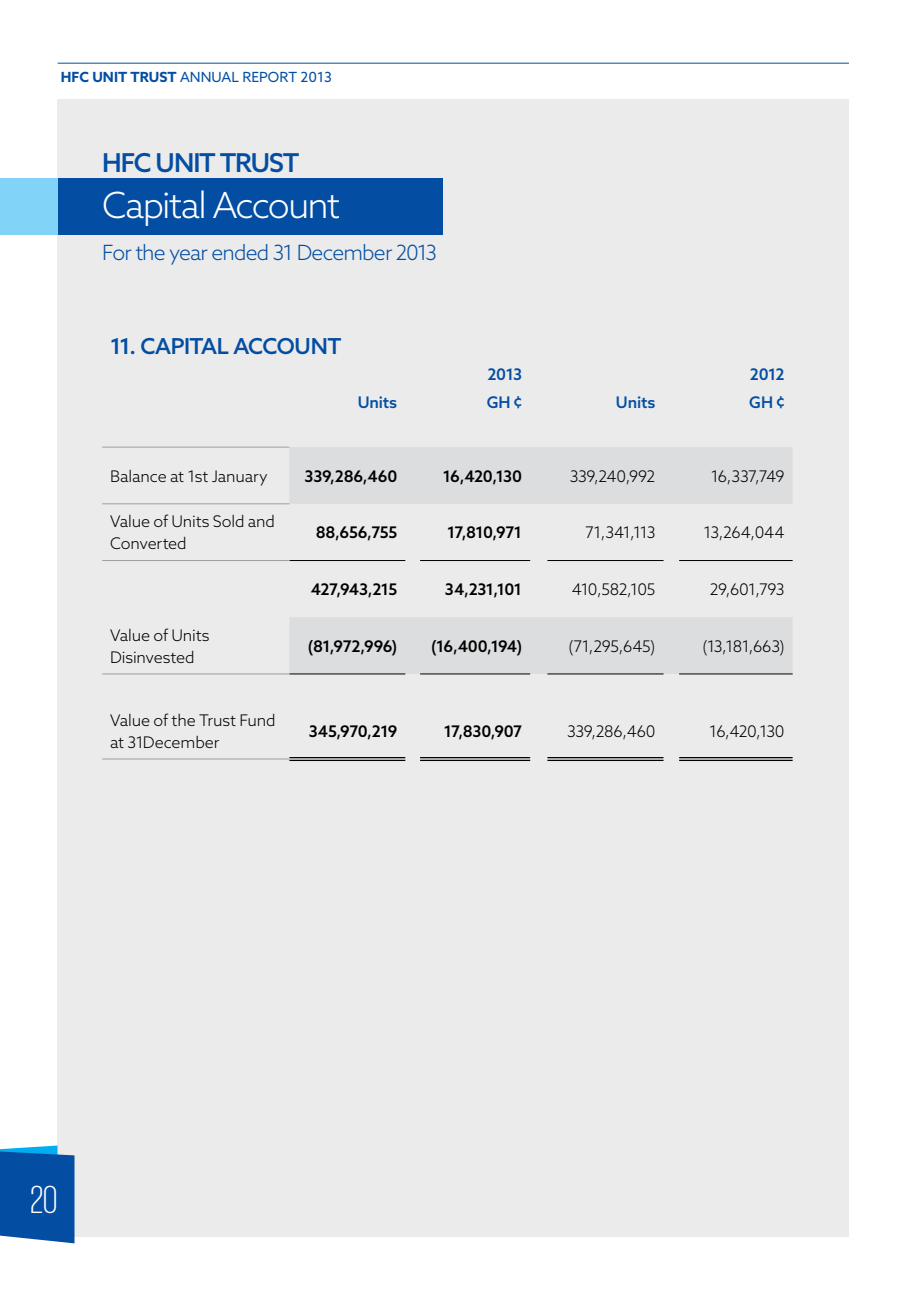
<style>
.page{position:relative;width:908px;height:1293px;background:#fff}
.page>*{position:absolute;margin:0;border:0;box-sizing:border-box;transform-origin:0 0}
.t1{font:300 40px "Giorgio Sans";color:#fff}
.t2{font:300 36px "Azo Sans";letter-spacing:-.05em;color:#fff}
.t3{font:500 26px "Azo Sans";letter-spacing:-.045em;color:#034ea2}
.t4{font:500 22px "Azo Sans";letter-spacing:-.025em;color:#034ea2}
.t5{font:300 21px "Azo Sans";letter-spacing:-.04em;color:#034ea2}
.t6{font:300 16px/22px "Azo Sans";letter-spacing:-.015em;color:#000}
.t7{font:500 16px "Azo Sans";letter-spacing:-.025em;color:#000}
.t8{font:500 16px "Azo Sans";letter-spacing:-.01em;color:#034ea2}
.t9{font:300 16px "Azo Sans";letter-spacing:-.045em;color:#000}
.t10{font:700 14px "Azo Sans";color:#034ea2}
.t11{font:14px "Azo Sans";color:#034ea2}
.s1{font-weight:400}
</style>
<div class="page">
<div style="left:58px;top:99px;width:790px;height:1137px;background:#ebebec"></div>
<svg style="left:0;top:1145px;width:74px;height:98px;background:#155fac"></svg>
<hr style="left:58px;top:63px;width:790px;height:1px;background:#034ea2">
<div style="left:58px;top:179px;width:384px;height:56px;background:#034ea2"></div>
<div style="left:0;top:179px;width:58px;height:56px;background:#81d4f7"></div>
<svg style="left:289px;top:447px;width:503px;height:227px;fill:#dfe0e1"></svg>
<hr style="left:289px;top:757px;width:116px;height:4px;background:#a4a4a4">
<hr style="left:420px;top:757px;width:110px;height:4px;background:#a4a4a4">
<hr style="left:547px;top:757px;width:116px;height:4px;background:#a4a4a4">
<hr style="left:678px;top:757px;width:114px;height:4px;background:#a4a4a4">
<hr style="left:289px;top:560px;width:116px;height:1px;background:#000">
<hr style="left:420px;top:560px;width:110px;height:1px;background:#000">
<hr style="left:547px;top:560px;width:116px;height:1px;background:#000">
<hr style="left:678px;top:560px;width:114px;height:1px;background:#000">
<hr style="left:289px;top:757px;width:116px;height:1px;background:#000">
<hr style="left:289px;top:759px;width:116px;height:2px;background:#000">
<hr style="left:420px;top:757px;width:110px;height:1px;background:#000">
<hr style="left:420px;top:759px;width:110px;height:2px;background:#000">
<hr style="left:547px;top:757px;width:116px;height:1px;background:#000">
<hr style="left:547px;top:759px;width:116px;height:2px;background:#000">
<hr style="left:678px;top:757px;width:114px;height:1px;background:#000">
<hr style="left:678px;top:759px;width:114px;height:2px;background:#000">
<hr style="left:289px;top:673px;width:116px;height:1px;background:#000">
<hr style="left:420px;top:673px;width:110px;height:1px;background:#000">
<hr style="left:547px;top:673px;width:116px;height:1px;background:#000">
<hr style="left:678px;top:673px;width:114px;height:1px;background:#000">
<hr style="left:102px;top:446px;width:187px;height:1px;background:#9d9fa2">
<hr style="left:102px;top:503px;width:187px;height:1px;background:#9d9fa2">
<hr style="left:102px;top:560px;width:187px;height:1px;background:#9d9fa2">
<hr style="left:102px;top:673px;width:187px;height:1px;background:#9d9fa2">
<hr style="left:102px;top:758px;width:187px;height:1px;background:#9d9fa2">
<p class="t10" style="left:61px;top:68px;width:140px">HFC UNIT TRUST <span class="s1">ANNU</span></p>
<p class="t11" style="left:221px;top:68px;width:40px">AL REPO</p>
<p class="t11" style="left:279px;top:68px;width:54px">RT 2013</p>
<h3 class="t3" style="left:102px;top:145px;width:199px">HFC UNIT TRUST</h3>
<h2 class="t2" style="left:102px;top:182px;width:239px">Capital Account</h2>
<h3 class="t5" style="left:102px;top:238px;width:336px">For the year ended 31 December 2013</h3>
<h3 class="t4" style="left:110px;top:332px;width:233px">11. CAPITAL ACCOUNT</h3>
<p class="t8" style="left:487px;top:364px;width:36px">2013</p>
<p class="t8" style="left:749px;top:364px;width:36px">2012</p>
<p class="t8" style="left:357px;top:392px;width:41px">Units</p>
<p class="t8" style="left:486px;top:392px;width:37px">GH ¢</p>
<p class="t8" style="left:615px;top:392px;width:41px">Units</p>
<p class="t8" style="left:749px;top:392px;width:37px">GH ¢</p>
<p class="t6" style="left:110px;top:465px;width:159px">Balance at 1st January</p>
<p class="t7" style="left:304px;top:465px;width:94px">339,286,460</p>
<p class="t7" style="left:442px;top:465px;width:81px">16,420,130</p>
<p class="t6" style="left:569px;top:465px;width:87px">339,240,992</p>
<p class="t6" style="left:710px;top:465px;width:75px">16,337,749</p>
<p class="t6" style="left:110px;top:510px;width:166px">Value of Units Sold and<br>Converted</p>
<p class="t7" style="left:315px;top:522px;width:83px">88,656,755</p>
<p class="t7" style="left:447px;top:522px;width:76px">17,810,971</p>
<p class="t6" style="left:585px;top:521px;width:72px">71,341,113</p>
<p class="t6" style="left:703px;top:521px;width:82px">13,264,044</p>
<p class="t7" style="left:311px;top:579px;width:88px">427,943,215</p>
<p class="t7" style="left:445px;top:579px;width:79px">34,231,101</p>
<p class="t9" style="left:571px;top:579px;width:85px">410,582,105</p>
<p class="t6" style="left:709px;top:578px;width:76px">29,601,793</p>
<p class="t6" style="left:110px;top:624px;width:101px">Value of Units<br>Disinvested</p>
<p class="t7" style="left:308px;top:635px;width:91px">(81,972,996)</p>
<p class="t7" style="left:431px;top:635px;width:92px">(16,400,194)</p>
<p class="t6" style="left:568px;top:635px;width:88px">(71,295,645)</p>
<p class="t6" style="left:702px;top:635px;width:84px">(13,181,663)</p>
<p class="t6" style="left:110px;top:709px;width:167px">Value of the Trust Fund at 31December</p>
<p class="t7" style="left:309px;top:720px;width:90px">345,970,219</p>
<p class="t7" style="left:443px;top:720px;width:80px">17,830,907</p>
<p class="t6" style="left:566px;top:720px;width:90px">339,286,460</p>
<p class="t6" style="left:709px;top:720px;width:77px">16,420,130</p>
<h1 class="t1" style="left:30px;top:1180px;width:28px">20</h1>
</div>
